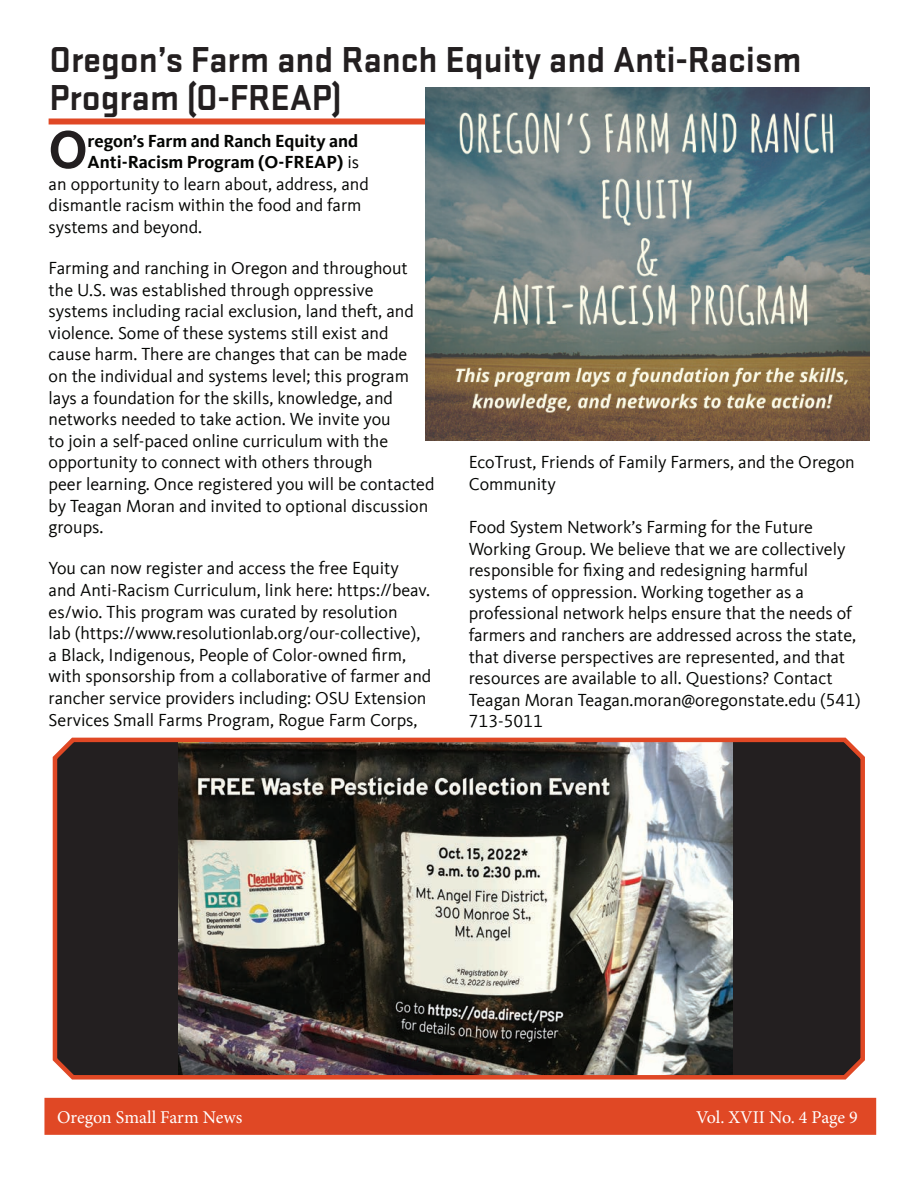
<style>
.page{position:relative;width:918px;height:1188px;background:#fff}
.page>*{position:absolute;margin:0;border:0;box-sizing:border-box;transform-origin:0 0}
.t1{font:700 55.5px "Kievit Offc";color:#231f20;scale:.91 1}
.t2{font:700 37.5px/37.5px "Stratum 2";color:#231f20}
.t3{font:18px/21.6px "Kievit Offc";color:#040503}
.t4{font:700 18px "Kievit Offc";color:#040503}
.t5{font:18px "Minion Pro";letter-spacing:-.005em;color:#fff}
.s1{font-weight:400}
</style>
<div class="page">
<div style="left:47px;top:1101px;width:826px;height:31px;background:#e04825"></div>
<div style="left:44px;top:1098px;width:832px;height:37px;border:6px solid #e04825"></div>
<div style="left:49px;top:118px;width:820px;height:6px;background:#e04825"></div>
<img style="left:426px;top:87px;width:444px;height:354px">
<img style="left:52px;top:737px;width:813px;height:343px">
<h2 class="t2" style="left:49px;top:39px;width:754px">Oregon’s Farm and Ranch Equity and Anti-Racism<br>Program (O-FREAP)</h2>
<h1 class="t1" style="left:49px;top:117px;width:44px">O</h1>
<p class="t4" style="left:88px;top:130px;width:272px">regon’s Farm and Ranch Equity and</p>
<p class="t4" style="left:88px;top:152px;width:273px">Anti-Racism Program (O-FREAP) <span class="s1">is</span></p>
<p class="t3" style="left:49px;top:173px;width:322px">an opportunity to learn about, address, and</p>
<p class="t3" style="left:49px;top:195px;width:314px">dismantle racism within the food and farm</p>
<p class="t3" style="left:49px;top:216px;width:155px">systems and beyond.</p>
<p class="t3" style="left:49px;top:257px;width:387px">Farming and ranching in Oregon and throughout the U.S. was established through oppressive systems including racial exclusion, land theft, and violence. Some of these systems still exist and cause harm. There are changes that can be made<br>on the individual and systems level; this program lays a foundation for the skills, knowledge, and networks needed to take action. We invite you<br>to join a self-paced online curriculum with the opportunity to connect with others through<br>peer learning. Once registered you will be contacted by Teagan Moran and invited to optional discussion groups.</p>
<p class="t3" style="left:49px;top:558px;width:384px">You can now register and access the free Equity<br>and Anti-Racism Curriculum, link here: https://beav. es/wio. This program was curated by resolution<br>lab (https://www.resolutionlab.org/our-collective), a Black, Indigenous, People of Color-owned firm, with sponsorship from a collaborative of farmer and rancher service providers including: OSU Extension Services Small Farms Program, Rogue Farm Corps,</p>
<p class="t3" style="left:469px;top:452px;width:388px">EcoTrust, Friends of Family Farmers, and the Oregon<br>Community</p>
<p class="t3" style="left:469px;top:516px;width:394px">Food System Network’s Farming for the Future Working Group. We believe that we are collectively responsible for fixing and redesigning harmful systems of oppression. Working together as a professional network helps ensure that the needs of farmers and ranchers are addressed across the state, that diverse perspectives are represented, and that resources are available to all. Questions? Contact Teagan Moran Teagan.moran@oregonstate.edu (541)<br>713-5011</p>
<p class="t5" style="left:57px;top:1105px;width:187px">Oregon Small Farm News</p>
<p class="t5" style="left:696px;top:1105px;width:163px">Vol. XVII No. 4 Page 9</p>
</div>
